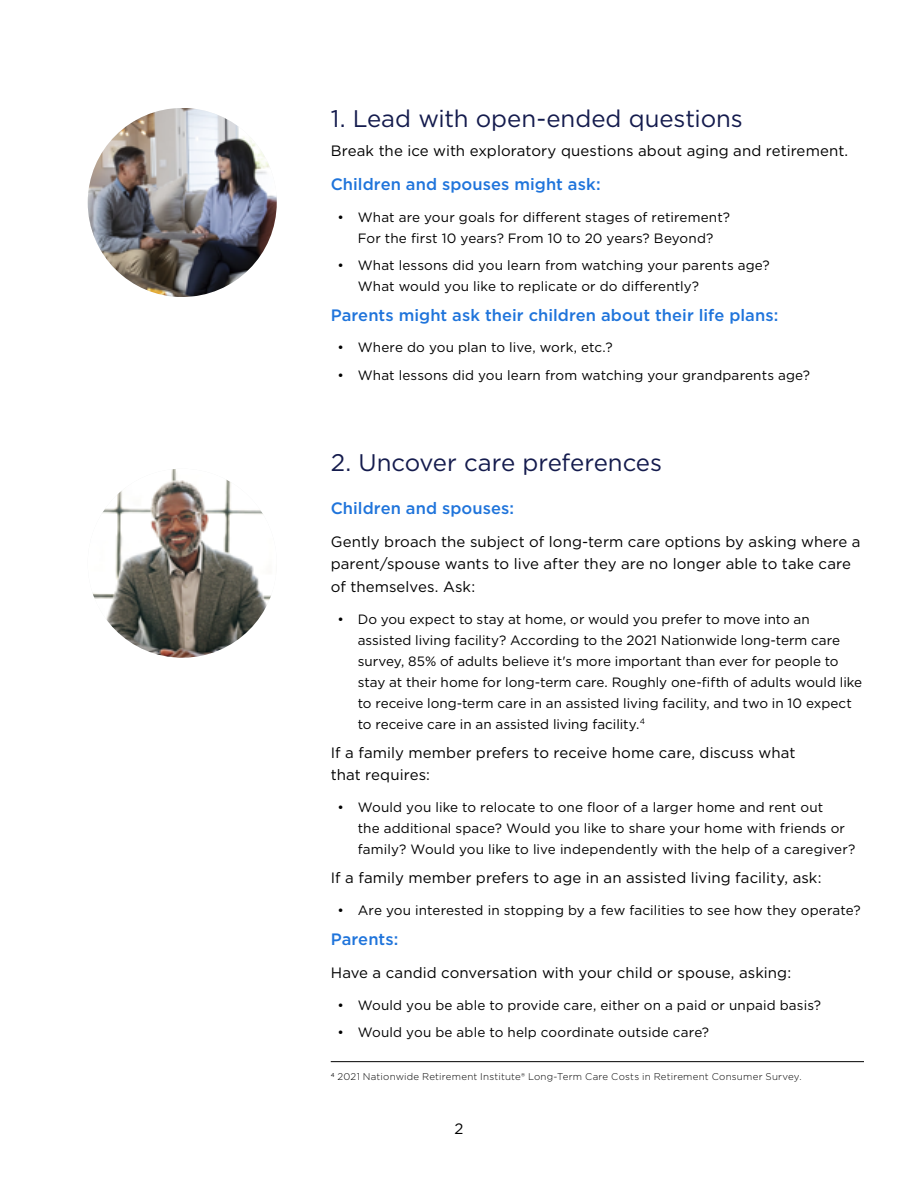
<style>
.page{position:relative;width:918px;height:1188px;background:#fff}
.page>*{position:absolute;margin:0;border:0;box-sizing:border-box;transform-origin:0 0}
.t1{font:24px "Gotham";letter-spacing:-.005em;color:#141b4d}
.t2{font:500 16.5px "Gotham";letter-spacing:.005em;color:#1f74db}
.t3{font:15px/22.5px "Gotham";letter-spacing:.005em;color:#000}
.t4{font:13.5px/21px "Gotham";letter-spacing:.005em;color:#000}
.t5{font:300 9.75px "Gotham";letter-spacing:.02em;color:#000}
</style>
<div class="page">
<img style="left:88px;top:108px;width:189px;height:189px;border-radius:94px">
<img style="left:88px;top:469px;width:189px;height:189px;border-radius:94px">
<hr style="left:331px;top:1061px;width:533px;height:1px;background:#000">
<h2 class="t1" style="left:331px;top:103px;width:414px">1. Lead with open-ended questions</h2>
<p class="t3" style="left:331px;top:140px;width:519px">Break the ice with exploratory questions about aging and retirement.</p>
<p class="t2" style="left:331px;top:173px;width:271px">Children and spouses might ask:</p>
<p class="t4" style="left:338px;top:206px;width:394px;text-align:center">• What are your goals for different stages of retirement?<br>For the first 10 years? From 10 to 20 years? Beyond?</p>
<p class="t4" style="left:358px;top:255px;width:414px;text-indent:-20px">• What lessons did you learn from watching your parents age?<br>What would you like to replicate or do differently?</p>
<p class="t2" style="left:331px;top:304px;width:449px">Parents might ask their children about their life plans:</p>
<p class="t4" style="left:338px;top:337px;width:277px">• Where do you plan to live, work, etc.?</p>
<p class="t4" style="left:338px;top:365px;width:474px">• What lessons did you learn from watching your grandparents age?</p>
<h2 class="t1" style="left:331px;top:447px;width:333px">2. Uncover care preferences</h2>
<p class="t2" style="left:331px;top:497px;width:185px">Children and spouses:</p>
<p class="t3" style="left:331px;top:530px;width:531px">Gently broach the subject of long-term care options by asking where a parent/spouse wants to live after they are no longer able to take care of themselves. Ask:</p>
<p class="t4" style="left:358px;top:608px;width:506px;text-indent:-20px">• Do you expect to stay at home, or would you prefer to move into an assisted living facility? According to the 2021 Nationwide long-term care survey, 85% of adults believe it's more important than ever for people to stay at their home for long-term care. Roughly one-fifth of adults would like to receive long-term care in an assisted living facility, and two in 10 expect to receive care in an assisted living facility.<sup>4</sup></p>
<p class="t3" style="left:331px;top:741px;width:466px">If a family member prefers to receive home care, discuss what that requires:</p>
<p class="t4" style="left:358px;top:797px;width:499px;text-indent:-20px">• Would you like to relocate to one floor of a larger home and rent out<br>the additional space? Would you like to share your home with friends or family? Would you like to live independently with the help of a caregiver?</p>
<p class="t3" style="left:331px;top:867px;width:492px">If a family member prefers to age in an assisted living facility, ask:</p>
<p class="t4" style="left:338px;top:900px;width:525px">• Are you interested in stopping by a few facilities to see how they operate?</p>
<p class="t2" style="left:331px;top:928px;width:69px">Parents:</p>
<p class="t3" style="left:331px;top:961px;width:462px">Have a candid conversation with your child or spouse, asking:</p>
<p class="t4" style="left:338px;top:994px;width:485px">• Would you be able to provide care, either on a paid or unpaid basis?</p>
<p class="t4" style="left:338px;top:1022px;width:373px">• Would you be able to help coordinate outside care?</p>
<p class="t5" style="left:331px;top:1070px;width:472px"><sup>4</sup> 2021 Nationwide Retirement Institute® Long-Term Care Costs in Retirement Consumer Survey.</p>
<p class="t3" style="left:455px;top:1117px;width:10px">2</p>
</div>
